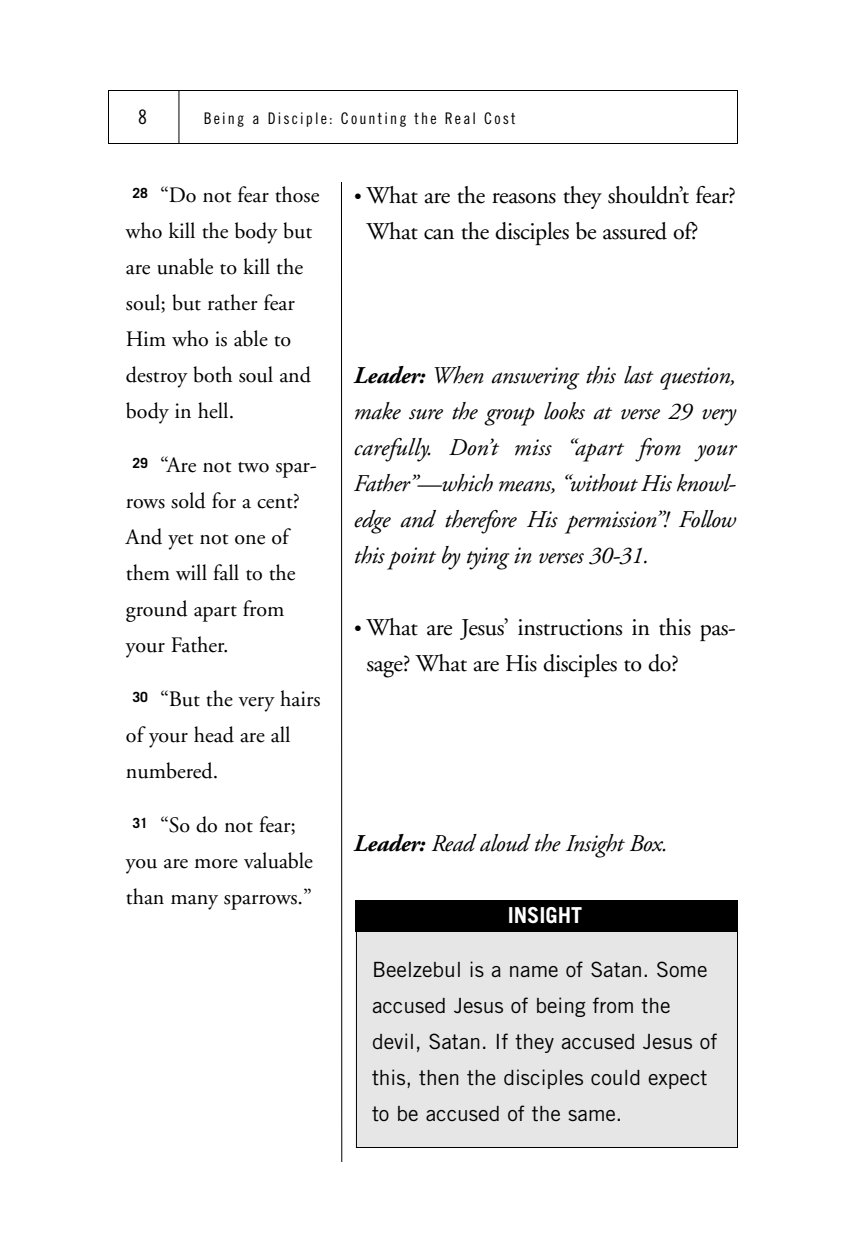
<style>
.page{position:relative;width:864px;height:1260px;background:#fff}
.page>*{position:absolute;margin:0;border:0;box-sizing:border-box;transform-origin:0 0}
.t1{font:italic 24px/36px "Adobe Garamond";letter-spacing:-.015em;color:#000;text-align:justify}
.t2{font:24px/36px "Adobe Garamond";letter-spacing:-.015em;color:#000}
.t3{font:22px/36px "Adobe Garamond";color:#000}
.t4{font:700 22px "Trade Gothic";color:#fff}
.t5{font:21px/36px "Trade Gothic";color:#000}
.t6{font:20px "Trade Gothic Cond Eighteen";color:#000}
.t7{font:16px "Trade Gothic Cond Eighteen";letter-spacing:.135em;color:#000}
.s1{font-size:20px}
.s2{font-weight:700}
</style>
<div class="page">
<div style="left:357px;top:908px;width:380px;height:239px;background:#e6e6e6"></div>
<div style="left:356px;top:900px;width:382px;height:31px;background:#000"></div>
<div style="left:108px;top:90px;width:630px;height:54px;border:1px solid #000"></div>
<hr style="left:178px;top:90px;width:1px;height:54px;background:#000">
<hr style="left:341px;top:182px;width:1px;height:980px;background:#000">
<p class="t6" style="left:138px;top:110px;width:10px">8</p>
<p class="t7" style="left:204px;top:113px;width:313px">Being a Disciple: Counting the Real Cost</p>
<p class="t3" style="left:126px;top:179px;width:195px"><sup>28</sup> “Do not fear those who kill the body but are unable to kill the soul; but rather fear<br>Him who is able to destroy both soul and body in hell.</p>
<p class="t3" style="left:126px;top:449px;width:192px"><sup>29</sup> “Are not two spar&shy;rows sold for a cent?<br>And yet not one of them will fall to the ground apart from your Father.</p>
<p class="t3" style="left:126px;top:683px;width:196px"><sup>30</sup> “But the very hairs of your head are all numbered.</p>
<p class="t3" style="left:126px;top:809px;width:189px"><sup>31</sup> “So do not fear; you are more valuable than many sparrows.”</p>
<p class="t2" style="left:366px;top:180px;width:371px;text-indent:-12px"><span class="s1">•</span> What are the reasons they shouldn’t fear?<br>What can the disciples be assured of?</p>
<p class="t1" style="left:354px;top:360px;width:384px"><span class="s2">Leader:</span> When answering this last question, make sure the group looks at verse 29 very carefully. Don’t miss “apart from your Father”—which means, “without His knowl&shy;edge and therefore His permission”! Follow this point by tying in verses 30-31.</p>
<p class="t2" style="left:366px;top:612px;width:371px;text-indent:-12px"><span class="s1">•</span> What are Jesus’ instructions in this pas&shy;sage? What are His disciples to do?</p>
<p class="t1" style="left:354px;top:828px;width:315px"><span class="s2">Leader:</span> Read aloud the Insight Box.</p>
<p class="t4" style="left:508px;top:907px;width:76px">INSIGHT</p>
<p class="t5" style="left:372px;top:954px;width:347px">Beelzebul is a name of Satan. Some accused Jesus of being from the devil, Satan. If they accused Jesus of this, then the disciples could expect to be accused of the same.</p>
</div>
